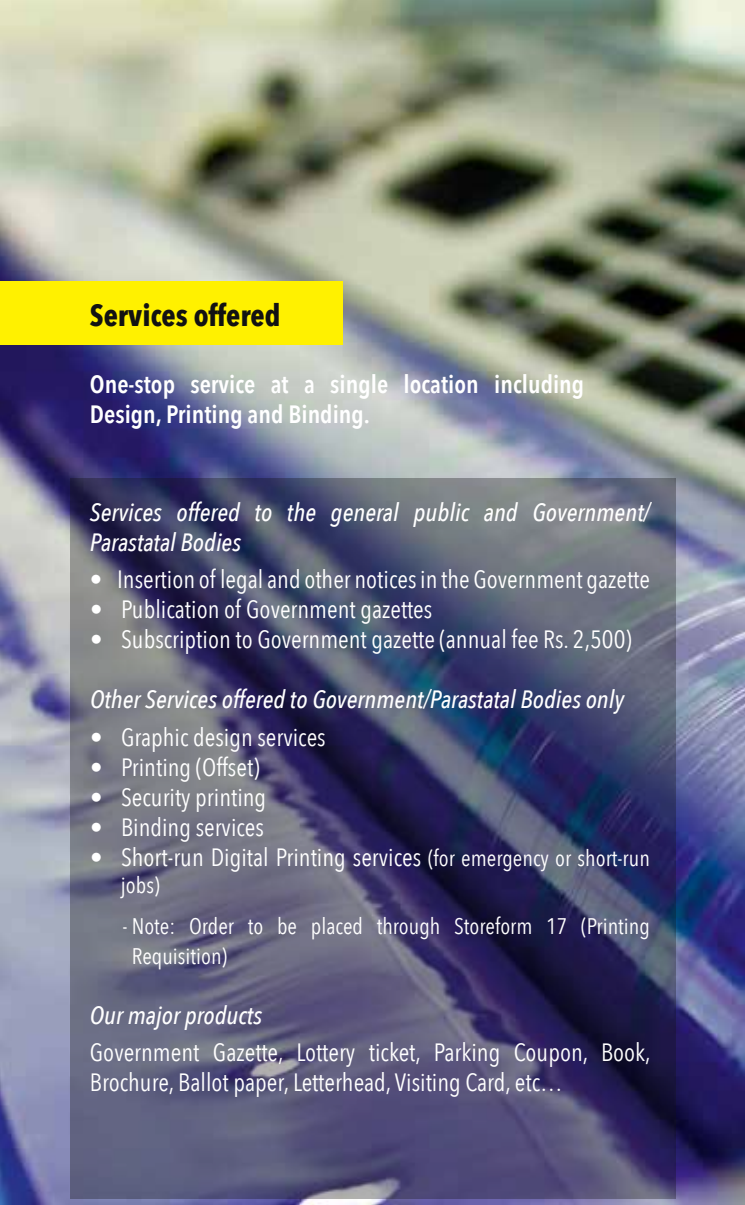
<style>
.page{position:relative;width:745px;height:1205px;background:#fff}
.page>*{position:absolute;margin:0;border:0;box-sizing:border-box;transform-origin:0 0}
.t1{font:700 30px "Avenir Next Condensed";color:#121212}
.t2{font:25px/37px "Avenir Next Condensed";color:#fff}
.t3{font:italic 500 25px/30px "Avenir Next Condensed";color:#fff}
.t4{font:600 25px/30px "Avenir Next Condensed";color:#fff}
.t5{font:22.5px/30px "Avenir Next Condensed";color:#fff}
.s1{font-size:22.5px}
.s2{font-weight:500;font-style:italic}
</style>
<div class="page">
<img style="left:0;top:0;width:744px;height:1205px">
<div style="left:0;top:281px;width:342px;height:64px;background:#fff100"></div>
<svg style="left:69px;top:478px;width:606px;height:720px"></svg>
<p class="t1" style="left:90px;top:297px;width:192px">Services offered</p>
<p class="t4" style="left:90px;top:369px;width:495px">One-stop service at a single location including<br>Design, Printing and Binding.</p>
<p class="t3" style="left:90px;top:497px;width:561px">Services offered to the general public and Government/<br>Parastatal Bodies</p>
<p class="t2" style="left:90px;top:561px;width:561px">• Insertion of legal and other noticesin the Government gazette</p>
<p class="t2" style="left:90px;top:591px;width:343px">• Publication of Government gazettes</p>
<p class="t2" style="left:90px;top:621px;width:543px">• Subscription to Government gazette (annual fee Rs. 2,500)</p>
<p class="t3" style="left:90px;top:684px;width:535px">Other Services offered to Government/Parastatal Bodies only</p>
<p class="t2" style="left:90px;top:718px;width:237px">• Graphic design services</p>
<p class="t2" style="left:90px;top:748px;width:171px">• Printing (Offset)</p>
<p class="t2" style="left:90px;top:778px;width:178px">• Security printing</p>
<p class="t2" style="left:90px;top:808px;width:175px">• Binding services</p>
<p class="t2" style="left:90px;top:838px;width:561px">• Short-run Digital Printing services <span class="s1">(for emergency or short-run</span></p>
<p class="t5" style="left:121px;top:869px;width:40px">jobs)</p>
<p class="t5" style="left:132px;top:911px;width:519px;text-indent:-9px">- Note: Order to be placed through Storeform 17 (Printing<br>Requisition)</p>
<p class="t2" style="left:90px;top:996px;width:562px"><span class="s2">Our major products<br></span>Government Gazette, Lottery ticket, Parking Coupon, Book,</p>
<p class="t2" style="left:90px;top:1063px;width:474px">Brochure, Ballot paper, Letterhead, Visiting Card, etc…</p>
</div>
